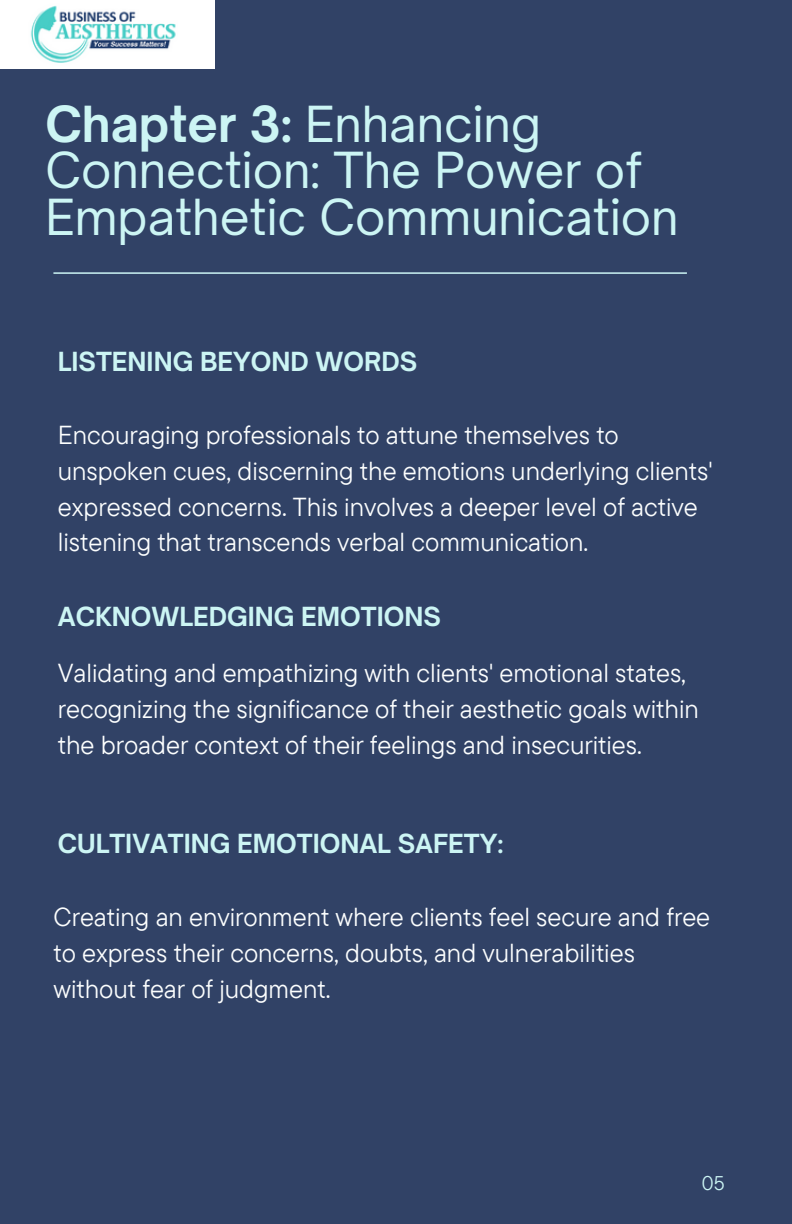
<style>
.page{position:relative;width:792px;height:1224px;background:#314266}
.page>*{position:absolute;margin:0;border:0;box-sizing:border-box;transform-origin:0 0}
.t1{font:47.6px/46.4px "Open Sauce One";color:#ccf5f4}
.t2{font:26px/35.6px "TT Commons Pro";color:#fcfefe}
.t3{font:700 25.2px "Open Sauce One";color:#ccf5f4}
.t4{font:19.8px "TT Commons Pro";color:#ccf5f4}
.s1{font-weight:700}
</style>
<div class="page">
<hr style="left:53px;top:272px;width:634px;height:2px;background:#ccf5f4">
<img style="left:0;top:0;width:214px;height:69px">
<p class="t1" style="left:45px;top:100px;width:635px"><span class="s1">Chapter 3:</span> Enhancing<br>Connection: The Power of<br>Empathetic Communication</p>
<p class="t3" style="left:58px;top:346px;width:361px">LISTENING BEYOND WORDS</p>
<p class="t2" style="left:58px;top:417px;width:656px">Encouraging professionals to attune themselves to unspoken cues, discerning the emotions underlying clients' expressed concerns. This involves a deeper level of active listening that transcends verbal communication.</p>
<p class="t3" style="left:58px;top:600px;width:385px">ACKNOWLEDGING EMOTIONS</p>
<p class="t2" style="left:58px;top:655px;width:643px">Validating and empathizing with clients' emotional states, recognizing the significance of their aesthetic goals within the broader context of their feelings and insecurities.</p>
<p class="t3" style="left:58px;top:828px;width:447px">CULTIVATING EMOTIONAL SAFETY:</p>
<p class="t2" style="left:53px;top:899px;width:658px">Creating an environment where clients feel secure and free to express their concerns, doubts, and vulnerabilities without fear of judgment.</p>
<p class="t4" style="left:702px;top:1171px;width:24px">05</p>
</div>
